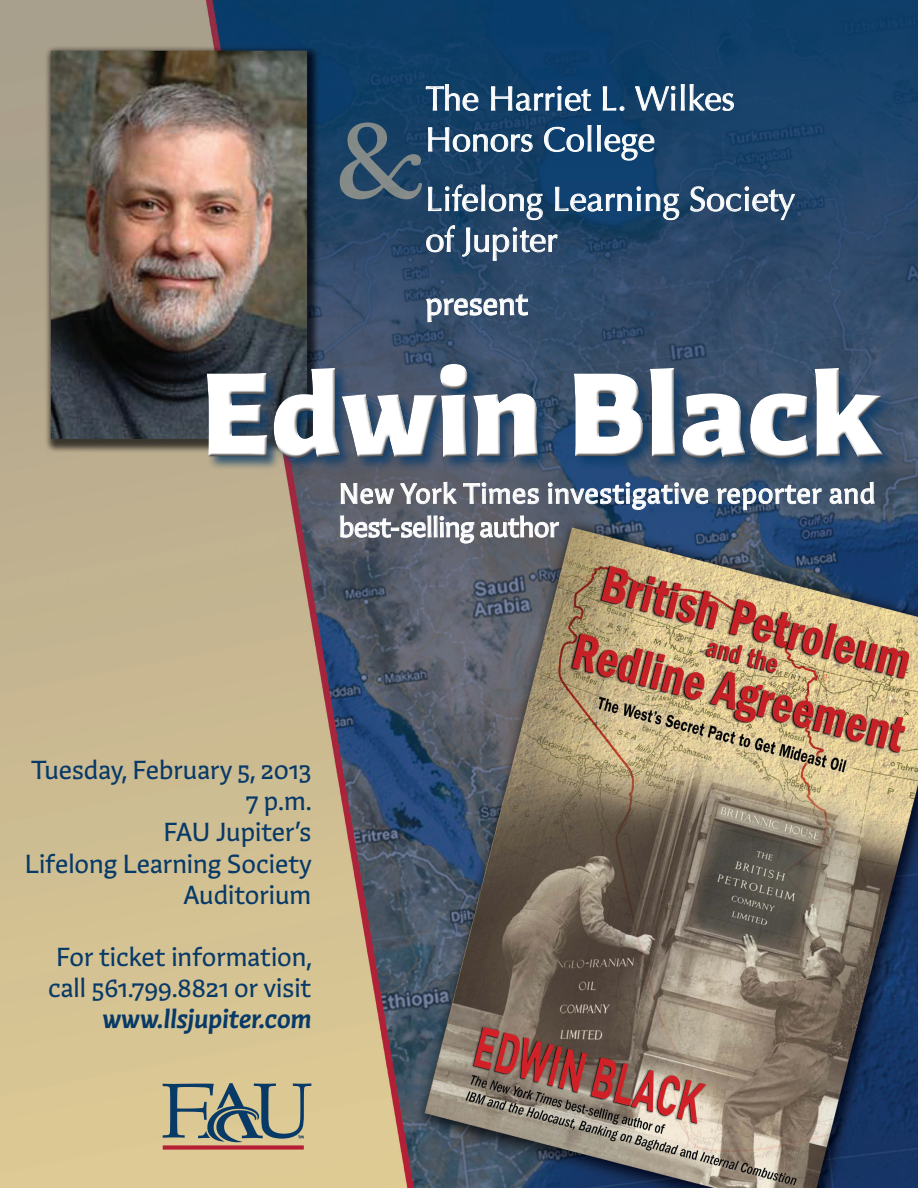
<style>
.page{position:relative;width:918px;height:1188px;background:#fff}
.page>*{position:absolute;margin:0;border:0;box-sizing:border-box;transform-origin:0 0}
.t1{font:119.25px "Plantagenet Cherokee";color:#ccbda1}
.t2{font:900 117.6px "Winco";color:#fff}
.t3{font:34.05px/41px "Optima";color:#fff}
.t4{font:30.6px "Winco";color:#fff}
.t5{font:27.9px/33.6px "Winco";letter-spacing:.015em;color:#fff}
.t6{font:25.95px/31px "Winco";color:#083a68;text-align:right}
.t7{font:italic 700 25.95px "Winco";color:#083a68}
</style>
<div class="page">
<img style="left:0;top:0;width:918px;height:1188px">
<svg style="left:426px;top:84px;width:52px;height:27px"></svg>
<svg style="left:491px;top:86px;width:100px;height:25px;background:#436889"></svg>
<svg style="left:603px;top:86px;width:21px;height:25px"></svg>
<svg style="left:635px;top:86px;width:40px;height:25px"></svg>
<svg style="left:681px;top:84px;width:53px;height:27px"></svg>
<svg style="left:428px;top:127px;width:104px;height:25px;background:#456684"></svg>
<svg style="left:544px;top:125px;width:47px;height:27px"></svg>
<svg style="left:597px;top:125px;width:57px;height:36px;background:#3f658a"></svg>
<svg style="left:690px;top:186px;width:105px;height:34px;background:#46627f"></svg>
<svg style="left:426px;top:184px;width:253px;height:77px;background:#355677"></svg>
<svg style="left:426px;top:295px;width:102px;height:27px;background:#5d7189"></svg>
<div style="left:206px;top:362px;width:691px;height:111px;background:#083a68;opacity:.75"></div>
<div style="left:203px;top:361px;width:683px;height:98px;background:#fff;opacity:.75"></div>
<div style="left:206px;top:366px;width:680px;height:95px;background:#231f20;opacity:.75"></div>
<svg style="left:341px;top:483px;width:53px;height:21px"></svg>
<svg style="left:400px;top:482px;width:57px;height:22px"></svg>
<svg style="left:463px;top:483px;width:76px;height:21px;background:#80858f"></svg>
<svg style="left:548px;top:483px;width:160px;height:27px;background:#5c728e"></svg>
<svg style="left:717px;top:485px;width:105px;height:25px;background:#60738b"></svg>
<svg style="left:830px;top:482px;width:45px;height:22px"></svg>
<svg style="left:340px;top:516px;width:134px;height:27px;background:#80848d"></svg>
<svg style="left:480px;top:516px;width:79px;height:22px;background:#84868d"></svg>
<svg style="left:163px;top:1083px;width:148px;height:61px;background:#9d9e86"></svg>
<div style="left:163px;top:1145px;width:141px;height:5px;background:#b61e36"></div>
<h3 class="t3" style="left:425px;top:79px;width:311px">The Harriet L. Wilkes<br>Honors College</h3>
<h3 class="t3" style="left:425px;top:179px;width:371px">Lifelong Learning Society of Jupiter</h3>
<p class="t4" style="left:425px;top:285px;width:104px">present</p>
<h1 class="t1" style="left:336px;top:88px;width:89px">&amp;</h1>
<h2 class="t2" style="left:201px;top:335px;width:683px">Edwin Black</h2>
<p class="t5" style="left:339px;top:476px;width:538px">New York Times investigative reporter and best-selling author</p>
<p class="t6" style="left:25px;top:754px;width:289px">Tuesday, February 5, 2013<br>7 p.m.<br>FAU Jupiter’s<br>Lifelong Learning Society<br>Auditorium</p>
<p class="t6" style="left:48px;top:941px;width:266px;text-align:center">For ticket information, call 561.799.8821 or visit</p>
<p class="t7" style="left:102px;top:1002px;width:211px">www.llsjupiter.com</p>
</div>
